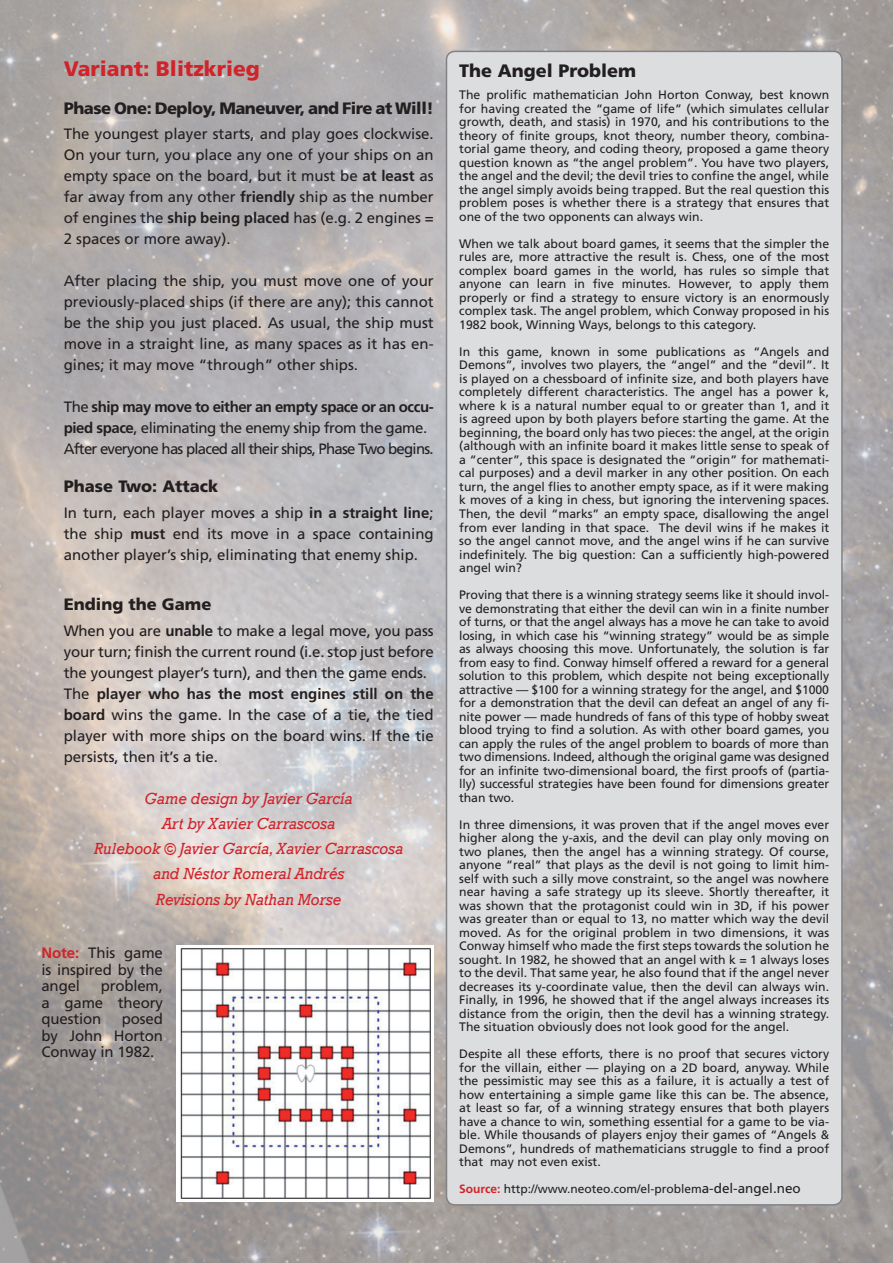
<style>
.page{position:relative;width:893px;height:1263px;background:#fff}
.page>*{position:absolute;margin:0;border:0;box-sizing:border-box;transform-origin:0 0}
.t1{font:900 21px "Frutiger LT Std";color:#d1232a}
.t2{font:900 18px "Frutiger LT Std";color:#231f20}
.t3{font:italic 16.5px/25.2px "Rockwell";color:#d1232a;text-align:center;scale:.95 1}
.t4{font:900 16.5px "Frutiger LT Std";letter-spacing:-.03em;color:#231f20}
.t5{font:900 16.5px "Frutiger LT Std";color:#231f20}
.t6{font:15px/21px "Frutiger LT Std";letter-spacing:-.01em;color:#231f20;text-align:justify}
.t7{font:15px/21px "Frutiger LT Std";letter-spacing:-.05em;color:#231f20}
.t8{font:12.3px/13.5px "Frutiger LT Std";color:#231f20;text-align:justify}
.t9{font:12px "Frutiger LT Std";color:#231f20}
.s1{font-weight:700}
.s2{font-weight:700;color:#d1232a}
.s3{font-size:13.5px}
</style>
<div class="page">
<img style="left:0;top:0;width:893px;height:1263px">
<div style="left:446px;top:51px;width:396px;height:1154px;background:#dcdddf;border-radius:9px"></div>
<div style="left:446px;top:51px;width:397px;height:1154px;border:2px solid #808285;border-radius:9px"></div>
<img style="left:177px;top:946px;width:257px;height:255px">
<h1 class="t1" style="left:64px;top:56px;width:198px">Variant: Blitzkrieg</h1>
<h3 class="t4" style="left:64px;top:98px;width:371px">Phase One: Deploy, Maneuver, and Fire at Will!</h3>
<p class="t6" style="left:64px;top:124px;width:371px">The youngest player starts, and play goes clockwise.<br>On your turn, you place any one of your ships on an empty space on the board, but it must be <span class="s1">at least</span> as far away from any other <span class="s1">friendly</span> ship as the number of engines the <span class="s1">ship being placed</span> has (e.g. 2 engines = 2 spaces or more away).</p>
<p class="t6" style="left:64px;top:271px;width:371px">After placing the ship, you must move one of your previously-placed ships (if there are any); this cannot be the ship you just placed. As usual, the ship must move in a straight line, as many spaces as it has en&shy;gines; it may move “through” other ships.</p>
<p class="t7" style="left:64px;top:397px;width:371px">The <span class="s1">ship may move to either an empty space or an occu&shy;pied space</span>, eliminating the enemy ship from the game.<br>After everyone has placed all their ships, Phase Two begins.</p>
<h3 class="t5" style="left:64px;top:476px;width:156px">Phase Two: Attack</h3>
<p class="t6" style="left:64px;top:502px;width:371px">In turn, each player moves a ship <span class="s1">in a straight line</span>; the ship <span class="s1">must</span> end its move in a space containing another player’s ship, eliminating that enemy ship.</p>
<h3 class="t5" style="left:64px;top:594px;width:149px">Ending the Game</h3>
<p class="t6" style="left:64px;top:620px;width:371px;text-align:left">When you are <span class="s1">unable</span> to make a legal move, you pass your turn; finish the current round (i.e. stop just before the youngest player’s turn), and then the game ends.<br>The <span class="s1">player who has the most engines still on the board</span> wins the game. In the case of a tie, the tied player with more ships on the board wins. If the tie persists, then it’s a tie.</p>
<h3 class="t3" style="left:94px;top:786px;width:327px">Game design by Javier García<br>Art by Xavier Carrascosa<br>Rulebook © Javier García, Xavier Carrascosa and Néstor Romeral Andrés<br>Revisions by Nathan Morse</h3>
<p class="t6" style="left:41px;top:945px;width:123px;line-height:16.5px"><span class="s2">Note:</span> This game is inspired by the angel</p>
<p class="t6" style="left:41px;top:978px;width:123px;line-height:16.5px;text-indent:59px">problem, a game theory question</p>
<p class="t6" style="left:41px;top:1011px;width:123px;line-height:16.5px;text-indent:80px">posed by John Horton Conway in 1982.</p>
<h2 class="t2" style="left:459px;top:60px;width:178px">The Angel Problem</h2>
<p class="t8" style="left:459px;top:88px;width:371px">The prolific mathematician John Horton Conway, best known for having created the “game of life” (which simulates cellular growth, death, and stasis) in 1970, and his contributions to the theory of finite groups, knot theory, number theory, combina&shy;torial game theory, and coding theory, proposed a game theory question known as “the angel problem”. You have two players, the angel and the devil; the devil tries to confine the angel, while the angel simply avoids being trapped. But the real question this problem poses is whether there is a strategy that ensures that one of the two opponents can always win.</p>
<p class="t8" style="left:459px;top:237px;width:371px">When we talk about board games, it seems that the simpler the rules are, more attractive the result is. Chess, one of the most complex board games in the world, has rules so simple that anyone can learn in five minutes. However, to apply them properly or find a strategy to ensure victory is an enormously complex task. The angel problem, which Conway proposed in his 1982 book, Winning Ways, belongs to this category.</p>
<p class="t8" style="left:459px;top:345px;width:371px">In this game, known in some publications as “Angels and Demons”, involves two players, the “angel” and the “devil”. It is played on a chessboard of infinite size, and both players have completely different characteristics. The angel has a power k, where k is a natural number equal to or greater than 1, and it is agreed upon by both players before starting the game. At the beginning, the board only has two pieces: the angel, at the origin (although with an infinite board it makes little sense to speak of a “center”, this space is designated the “origin” for mathemati&shy;cal purposes) and a devil marker in any other position. On each turn, the angel flies to another empty space, as if it were making k moves of a king in chess, but ignoring the intervening spaces.<br>Then, the devil “marks” an empty space, disallowing the angel from ever landing in that space. The devil wins if he makes it so the angel cannot move, and the angel wins if he can survive indefinitely. The big question: Can a sufficiently high-powered angel win?</p>
<p class="t8" style="left:459px;top:588px;width:371px">Proving that there is a winning strategy seems like it should invol&shy;ve demonstrating that either the devil can win in a finite number of turns, or that the angel always has a move he can take to avoid losing, in which case his “winning strategy” would be as simple as always choosing this move. Unfortunately, the solution is far from easy to find. Conway himself offered a reward for a general solution to this problem, which despite not being exceptionally attractive — $100 for a winning strategy for the angel, and $1000 for a demonstration that the devil can defeat an angel of any fi&shy;nite power — made hundreds of fans of this type of hobby sweat blood trying to find a solution. As with other board games, you can apply the rules of the angel problem to boards of more than two dimensions. Indeed, although the original game was designed for an infinite two-dimensional board, the first proofs of (partia&shy;lly) successful strategies have been found for dimensions greater than two.</p>
<p class="t8" style="left:459px;top:818px;width:371px">In three dimensions, it was proven that if the angel moves ever higher along the y-axis, and the devil can play only moving on two planes, then the angel has a winning strategy. Of course, anyone “real” that plays as the devil is not going to limit him&shy;self with such a silly move constraint, so the angel was nowhere near having a safe strategy up its sleeve. Shortly thereafter, it was shown that the protagonist could win in 3D, if his power was greater than or equal to 13, no matter which way the devil moved. As for the original problem in two dimensions, it was Conway himself who made the first steps towards the solution he sought. In 1982, he showed that an angel with k = 1 always loses to the devil. That same year, he also found that if the angel never decreases its y-coordinate value, then the devil can always win.<br>Finally, in 1996, he showed that if the angel always increases its distance from the origin, then the devil has a winning strategy.<br>The situation obviously does not look good for the angel.</p>
<p class="t8" style="left:459px;top:1047px;width:371px">Despite all these efforts, there is no proof that secures victory for the villain, either — playing on a 2D board, anyway. While the pessimistic may see this as a failure, it is actually a test of how entertaining a simple game like this can be. The absence, at least so far, of a winning strategy ensures that both players have a chance to win, something essential for a game to be via&shy;ble. While thousands of players enjoy their games of “Angels &amp; Demons”, hundreds of mathematicians struggle to find a proof that may not even exist.</p>
<p class="t9" style="left:459px;top:1182px;width:343px"><span class="s2">Source:</span> http://www.neoteo.com/el-problem<span class="s3">a-del-angel.neo</span></p>
</div>
